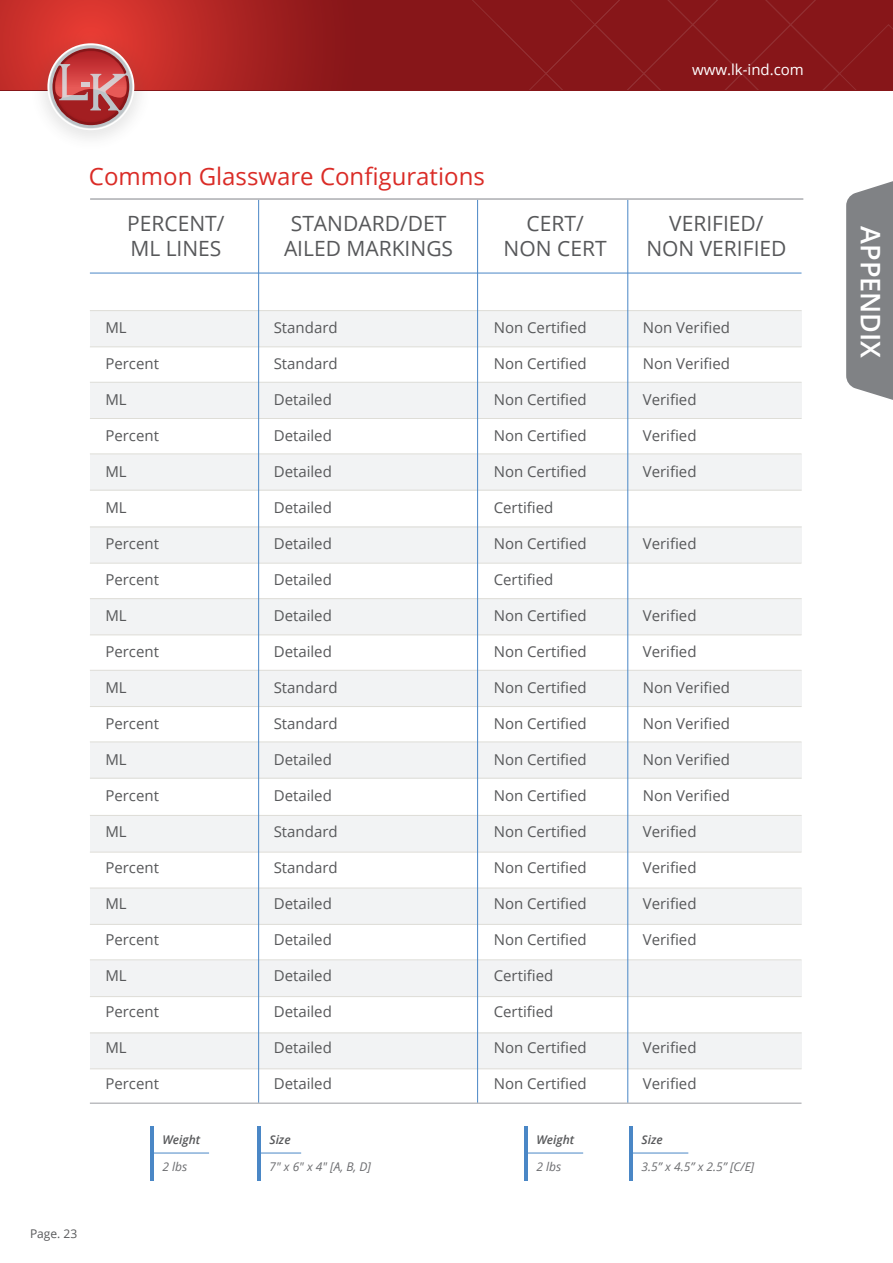
<style>
.page{position:relative;width:893px;height:1263px;background:#fff}
.page>*{position:absolute;margin:0;border:0;box-sizing:border-box;transform-origin:0 0}
.t1{font:600 27px "Open Sans";color:#fff}
.t2{font:24px "Open Sans";color:#da2c27}
.t3{font:21px/25.2px "Open Sans";color:#57585a;text-align:center}
.t4{font:15px "Open Sans";color:#57585a}
.t5{font:15px "Open Sans";color:#fff}
.t6{font:italic 12px "Open Sans";color:#6c6d70}
.t7{font:italic 600 12px "Open Sans";color:#57585a}
.t8{font:12px "Open Sans";color:#57585a}
</style>
<div class="page">
<div style="left:0;top:0;width:893px;height:90px;background:#871619"></div>
<svg style="left:472px;top:0;width:421px;height:90px"></svg>
<svg style="left:0;top:0;width:361px;height:128px"></svg>
<svg style="left:55px;top:51px;width:72px;height:47px;background:#c95f60"></svg>
<svg style="left:846px;top:181px;width:47px;height:219px;background:#898b8e"></svg>
<div style="left:90px;top:311px;width:711px;height:36px;background:#f2f3f4"></div>
<div style="left:90px;top:382px;width:711px;height:36px;background:#f2f3f4"></div>
<div style="left:90px;top:454px;width:711px;height:36px;background:#f2f3f4"></div>
<div style="left:90px;top:527px;width:711px;height:36px;background:#f2f3f4"></div>
<div style="left:90px;top:599px;width:711px;height:36px;background:#f2f3f4"></div>
<div style="left:90px;top:670px;width:711px;height:36px;background:#f2f3f4"></div>
<div style="left:90px;top:742px;width:711px;height:36px;background:#f2f3f4"></div>
<div style="left:90px;top:816px;width:711px;height:36px;background:#f2f3f4"></div>
<div style="left:90px;top:888px;width:711px;height:36px;background:#f2f3f4"></div>
<div style="left:90px;top:960px;width:711px;height:36px;background:#f2f3f4"></div>
<div style="left:90px;top:1032px;width:711px;height:37px;background:#f2f3f4"></div>
<hr style="left:90px;top:382px;width:711px;height:1px;background:#deddd7">
<hr style="left:90px;top:418px;width:711px;height:1px;background:#deddd7">
<hr style="left:90px;top:453px;width:711px;height:1px;background:#deddd7">
<hr style="left:90px;top:490px;width:711px;height:1px;background:#deddd7">
<hr style="left:90px;top:527px;width:711px;height:1px;background:#deddd7">
<hr style="left:90px;top:563px;width:711px;height:1px;background:#deddd7">
<hr style="left:90px;top:598px;width:711px;height:1px;background:#deddd7">
<hr style="left:90px;top:634px;width:711px;height:1px;background:#deddd7">
<hr style="left:90px;top:670px;width:711px;height:1px;background:#deddd7">
<hr style="left:90px;top:706px;width:711px;height:1px;background:#deddd7">
<hr style="left:90px;top:741px;width:711px;height:1px;background:#deddd7">
<hr style="left:90px;top:778px;width:711px;height:1px;background:#deddd7">
<hr style="left:90px;top:815px;width:711px;height:1px;background:#deddd7">
<hr style="left:90px;top:852px;width:711px;height:1px;background:#deddd7">
<hr style="left:90px;top:888px;width:711px;height:1px;background:#deddd7">
<hr style="left:90px;top:924px;width:711px;height:1px;background:#deddd7">
<hr style="left:90px;top:959px;width:711px;height:1px;background:#deddd7">
<hr style="left:90px;top:996px;width:711px;height:1px;background:#deddd7">
<hr style="left:90px;top:1032px;width:711px;height:1px;background:#deddd7">
<hr style="left:90px;top:1068px;width:711px;height:1px;background:#deddd7">
<hr style="left:90px;top:310px;width:711px;height:1px;background:#deddd7">
<hr style="left:90px;top:273px;width:711px;height:1px;background:#4a87c6">
<hr style="left:90px;top:346px;width:711px;height:1px;background:#deddd7">
<hr style="left:258px;top:200px;width:1px;height:903px;background:#4a87c6">
<hr style="left:477px;top:200px;width:1px;height:903px;background:#4a87c6">
<hr style="left:627px;top:200px;width:1px;height:903px;background:#4a87c6">
<hr style="left:150px;top:1126px;width:3px;height:54px;background:#4a87c6">
<hr style="left:152px;top:1153px;width:57px;height:1px;background:#4a87c6">
<hr style="left:257px;top:1126px;width:3px;height:54px;background:#4a87c6">
<hr style="left:259px;top:1153px;width:42px;height:1px;background:#4a87c6">
<hr style="left:524px;top:1126px;width:3px;height:54px;background:#4a87c6">
<hr style="left:526px;top:1153px;width:57px;height:1px;background:#4a87c6">
<hr style="left:629px;top:1126px;width:3px;height:54px;background:#4a87c6">
<hr style="left:631px;top:1153px;width:57px;height:1px;background:#4a87c6">
<hr style="left:90px;top:1102px;width:711px;height:2px;background:#bcbdc0">
<hr style="left:90px;top:198px;width:713px;height:2px;background:#bcbdc0">
<p class="t5" style="left:692px;top:59px;width:113px">www.lk-ind.com</p>
<h2 class="t2" style="left:89px;top:160px;width:397px">Common Glassware Configurations</h2>
<h3 class="t3" style="left:127px;top:210px;width:99px;text-align:left">PERCENT/<br>ML LINES</h3>
<h3 class="t3" style="left:284px;top:210px;width:171px">STANDARD/DET<br>AILED MARKINGS</h3>
<h3 class="t3" style="left:504px;top:210px;width:105px">CERT/<br>NON CERT</h3>
<h3 class="t3" style="left:646px;top:210px;width:142px">VERIFIED/<br>NON VERIFIED</h3>
<p class="t8" style="left:30px;top:1225px;width:49px">Page. 23</p>
<p class="t4" style="left:105px;top:317px;width:23px">ML</p>
<p class="t4" style="left:105px;top:353px;width:55px">Percent</p>
<p class="t4" style="left:105px;top:389px;width:23px">ML</p>
<p class="t4" style="left:105px;top:425px;width:55px">Percent</p>
<p class="t4" style="left:105px;top:461px;width:23px">ML</p>
<p class="t4" style="left:105px;top:497px;width:23px">ML</p>
<p class="t4" style="left:105px;top:533px;width:55px">Percent</p>
<p class="t4" style="left:105px;top:569px;width:55px">Percent</p>
<p class="t4" style="left:105px;top:605px;width:23px">ML</p>
<p class="t4" style="left:105px;top:641px;width:55px">Percent</p>
<p class="t4" style="left:105px;top:677px;width:23px">ML</p>
<p class="t4" style="left:105px;top:713px;width:55px">Percent</p>
<p class="t4" style="left:105px;top:749px;width:23px">ML</p>
<p class="t4" style="left:105px;top:785px;width:55px">Percent</p>
<p class="t4" style="left:105px;top:821px;width:23px">ML</p>
<p class="t4" style="left:105px;top:857px;width:55px">Percent</p>
<p class="t4" style="left:105px;top:893px;width:23px">ML</p>
<p class="t4" style="left:105px;top:929px;width:55px">Percent</p>
<p class="t4" style="left:105px;top:965px;width:23px">ML</p>
<p class="t4" style="left:105px;top:1001px;width:55px">Percent</p>
<p class="t4" style="left:105px;top:1037px;width:23px">ML</p>
<p class="t4" style="left:105px;top:1073px;width:55px">Percent</p>
<p class="t7" style="left:162px;top:1131px;width:39px">Weight</p>
<p class="t6" style="left:162px;top:1158px;width:26px">2 lbs</p>
<p class="t4" style="left:274px;top:317px;width:65px">Standard</p>
<p class="t4" style="left:274px;top:353px;width:65px">Standard</p>
<p class="t4" style="left:274px;top:389px;width:60px">Detailed</p>
<p class="t4" style="left:274px;top:425px;width:60px">Detailed</p>
<p class="t4" style="left:274px;top:461px;width:60px">Detailed</p>
<p class="t4" style="left:274px;top:497px;width:60px">Detailed</p>
<p class="t4" style="left:274px;top:533px;width:60px">Detailed</p>
<p class="t4" style="left:274px;top:569px;width:60px">Detailed</p>
<p class="t4" style="left:274px;top:605px;width:60px">Detailed</p>
<p class="t4" style="left:274px;top:641px;width:60px">Detailed</p>
<p class="t4" style="left:274px;top:677px;width:65px">Standard</p>
<p class="t4" style="left:274px;top:713px;width:65px">Standard</p>
<p class="t4" style="left:274px;top:749px;width:60px">Detailed</p>
<p class="t4" style="left:274px;top:785px;width:60px">Detailed</p>
<p class="t4" style="left:274px;top:821px;width:65px">Standard</p>
<p class="t4" style="left:274px;top:857px;width:65px">Standard</p>
<p class="t4" style="left:274px;top:893px;width:60px">Detailed</p>
<p class="t4" style="left:274px;top:929px;width:60px">Detailed</p>
<p class="t4" style="left:274px;top:965px;width:60px">Detailed</p>
<p class="t4" style="left:274px;top:1001px;width:60px">Detailed</p>
<p class="t4" style="left:274px;top:1037px;width:60px">Detailed</p>
<p class="t4" style="left:274px;top:1073px;width:60px">Detailed</p>
<p class="t7" style="left:269px;top:1131px;width:23px">Size</p>
<p class="t6" style="left:269px;top:1158px;width:103px">7" x 6" x 4" [A, B, D]</p>
<p class="t4" style="left:494px;top:317px;width:95px">Non Certified</p>
<p class="t4" style="left:494px;top:353px;width:95px">Non Certified</p>
<p class="t4" style="left:494px;top:389px;width:95px">Non Certified</p>
<p class="t4" style="left:494px;top:425px;width:95px">Non Certified</p>
<p class="t4" style="left:494px;top:461px;width:95px">Non Certified</p>
<p class="t4" style="left:494px;top:497px;width:61px">Certified</p>
<p class="t4" style="left:494px;top:533px;width:95px">Non Certified</p>
<p class="t4" style="left:494px;top:569px;width:61px">Certified</p>
<p class="t4" style="left:494px;top:605px;width:95px">Non Certified</p>
<p class="t4" style="left:494px;top:641px;width:95px">Non Certified</p>
<p class="t4" style="left:494px;top:677px;width:95px">Non Certified</p>
<p class="t4" style="left:494px;top:713px;width:95px">Non Certified</p>
<p class="t4" style="left:494px;top:749px;width:95px">Non Certified</p>
<p class="t4" style="left:494px;top:785px;width:95px">Non Certified</p>
<p class="t4" style="left:494px;top:821px;width:95px">Non Certified</p>
<p class="t4" style="left:494px;top:857px;width:95px">Non Certified</p>
<p class="t4" style="left:494px;top:893px;width:95px">Non Certified</p>
<p class="t4" style="left:494px;top:929px;width:95px">Non Certified</p>
<p class="t4" style="left:494px;top:965px;width:61px">Certified</p>
<p class="t4" style="left:494px;top:1001px;width:61px">Certified</p>
<p class="t4" style="left:494px;top:1037px;width:95px">Non Certified</p>
<p class="t4" style="left:494px;top:1073px;width:95px">Non Certified</p>
<p class="t7" style="left:536px;top:1131px;width:39px">Weight</p>
<p class="t6" style="left:536px;top:1158px;width:26px">2 lbs</p>
<p class="t4" style="left:643px;top:317px;width:89px">Non Verified</p>
<p class="t4" style="left:643px;top:353px;width:89px">Non Verified</p>
<p class="t4" style="left:643px;top:389px;width:55px">Verified</p>
<p class="t4" style="left:643px;top:425px;width:55px">Verified</p>
<p class="t4" style="left:643px;top:461px;width:55px">Verified</p>
<p class="t4" style="left:643px;top:533px;width:55px">Verified</p>
<p class="t4" style="left:643px;top:605px;width:55px">Verified</p>
<p class="t4" style="left:643px;top:641px;width:55px">Verified</p>
<p class="t4" style="left:643px;top:677px;width:89px">Non Verified</p>
<p class="t4" style="left:643px;top:713px;width:89px">Non Verified</p>
<p class="t4" style="left:643px;top:749px;width:89px">Non Verified</p>
<p class="t4" style="left:643px;top:785px;width:89px">Non Verified</p>
<p class="t4" style="left:643px;top:821px;width:55px">Verified</p>
<p class="t4" style="left:643px;top:857px;width:55px">Verified</p>
<p class="t4" style="left:643px;top:893px;width:55px">Verified</p>
<p class="t4" style="left:643px;top:929px;width:55px">Verified</p>
<p class="t4" style="left:643px;top:1037px;width:55px">Verified</p>
<p class="t4" style="left:643px;top:1073px;width:55px">Verified</p>
<p class="t7" style="left:642px;top:1131px;width:23px">Size</p>
<p class="t6" style="left:642px;top:1158px;width:114px">3.5” x 4.5” x 2.5” [C/E]</p>
<h1 class="t1" style="left:889px;top:226px;width:134px;rotate:90deg">APPENDIX</h1>
</div>
